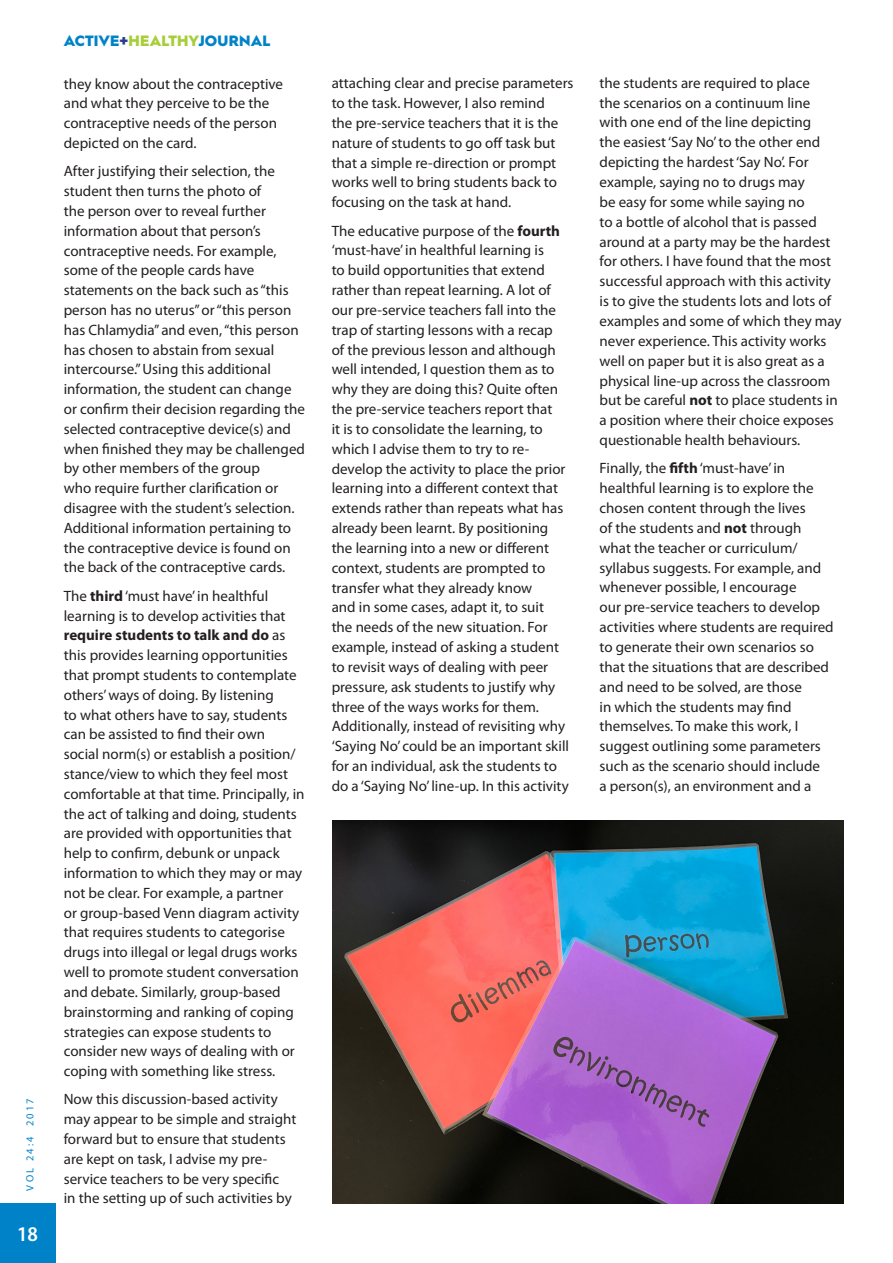
<style>
.page{position:relative;width:893px;height:1263px;background:#fff}
.page>*{position:absolute;margin:0;border:0;box-sizing:border-box;transform-origin:0 0}
.t1{font:600 semi-condensed 21px "Myriad Pro";color:#fff}
.Body_Text{font:15px/19.8px "Myriad Pro";color:#231f20}
.t2{font:900 15px "Hurme Geometric Sans 1";letter-spacing:.01em;color:#0082c8}
.t3{font:10.5px "Myriad Pro";letter-spacing:.2em;color:#0082c8}
.s1{color:#253f8e}
.s2{color:#a6ce39}
.s3{font-weight:700}
</style>
<div class="page">
<div style="left:0;top:1203px;width:55px;height:60px;background:#0082c8"></div>
<img style="left:333px;top:821px;width:510px;height:382px">
<p class="t3" style="left:23px;top:1190px;width:94px;rotate:-90deg">VOL 24:4 2017</p>
<h1 class="t1" style="left:17px;top:1221px;width:22px">18</h1>
<p class="t2" style="left:64px;top:30px;width:208px">ACTIVE<span class="s1">+</span><span class="s2">HEALTHY</span>JOURNAL</p>
<p class="Body_Text" style="left:64px;top:73px;width:221px">they know about the contraceptive and what they perceive to be the contraceptive needs of the person depicted on the card.</p>
<p class="Body_Text" style="left:64px;top:161px;width:243px">After justifying their selection, the student then turns the photo of<br>the person over to reveal further information about that person’s contraceptive needs. For example, some of the people cards have statements on the back such as “this person has no uterus” or “this person has Chlamydia” and even, “this person has chosen to abstain from sexual intercourse.” Using this additional information, the student can change or confirm their decision regarding the selected contraceptive device(s) and when finished they may be challenged by other members of the group<br>who require further clarification or disagree with the student’s selection.<br>Additional information pertaining to the contraceptive device is found on the back of the contraceptive cards.</p>
<p class="Body_Text" style="left:64px;top:586px;width:242px">The <span class="s3">third</span> ‘must have’ in healthful learning is to develop activities that <span class="s3">require students to talk and do</span> as this provides learning opportunities that prompt students to contemplate others’ ways of doing. By listening<br>to what others have to say, students can be assisted to find their own<br>social norm(s) or establish a position/ stance/view to which they feel most comfortable at that time. Principally, in the act of talking and doing, students are provided with opportunities that help to confirm, debunk or unpack information to which they may or may not be clear. For example, a partner<br>or group-based Venn diagram activity that requires students to categorise drugs into illegal or legal drugs works well to promote student conversation and debate. Similarly, group-based brainstorming and ranking of coping strategies can expose students to consider new ways of dealing with or coping with something like stress.</p>
<p class="Body_Text" style="left:64px;top:1089px;width:234px">Now this discussion-based activity may appear to be simple and straight forward but to ensure that students are kept on task, I advise my pre&shy;service teachers to be very specific<br>in the setting up of such activities by</p>
<p class="Body_Text" style="left:332px;top:73px;width:243px">attaching clear and precise parameters to the task. However, I also remind<br>the pre-service teachers that it is the nature of students to go off task but that a simple re-direction or prompt works well to bring students back to focusing on the task at hand.</p>
<p class="Body_Text" style="left:332px;top:220px;width:239px">The educative purpose of the <span class="s3">fourth </span>‘must-have’ in healthful learning is<br>to build opportunities that extend rather than repeat learning. A lot of our pre-service teachers fall into the trap of starting lessons with a recap<br>of the previous lesson and although well intended, I question them as to why they are doing this? Quite often the pre-service teachers report that<br>it is to consolidate the learning, to which I advise them to try to re&shy;develop the activity to place the prior learning into a different context that extends rather than repeats what has already been learnt. By positioning the learning into a new or different context, students are prompted to transfer what they already know<br>and in some cases, adapt it, to suit<br>the needs of the new situation. For example, instead of asking a student to revisit ways of dealing with peer pressure, ask students to justify why three of the ways works for them.<br>Additionally, instead of revisiting why ‘Saying No’ could be an important skill for an individual, ask the students to do a ‘Saying No’ line-up. In this activity</p>
<p class="Body_Text" style="left:600px;top:73px;width:244px">the students are required to place<br>the scenarios on a continuum line with one end of the line depicting<br>the easiest ‘Say No’ to the other end depicting the hardest ‘Say No’. For example, saying no to drugs may<br>be easy for some while saying no<br>to a bottle of alcohol that is passed around at a party may be the hardest for others. I have found that the most successful approach with this activity is to give the students lots and lots of examples and some of which they may never experience. This activity works well on paper but it is also great as a physical line-up across the classroom but be careful <span class="s3">not</span> to place students in a position where their choice exposes questionable health behaviours.</p>
<p class="Body_Text" style="left:600px;top:458px;width:236px">Finally, the <span class="s3">fifth</span> ‘must-have’ in healthful learning is to explore the chosen content through the lives<br>of the students and <span class="s3">not</span> through what the teacher or curriculum/ syllabus suggests. For example, and whenever possible, I encourage<br>our pre-service teachers to develop activities where students are required to generate their own scenarios so that the situations that are described and need to be solved, are those<br>in which the students may find themselves. To make this work, I suggest outlining some parameters such as the scenario should include<br>a person(s), an environment and a</p>
</div>
